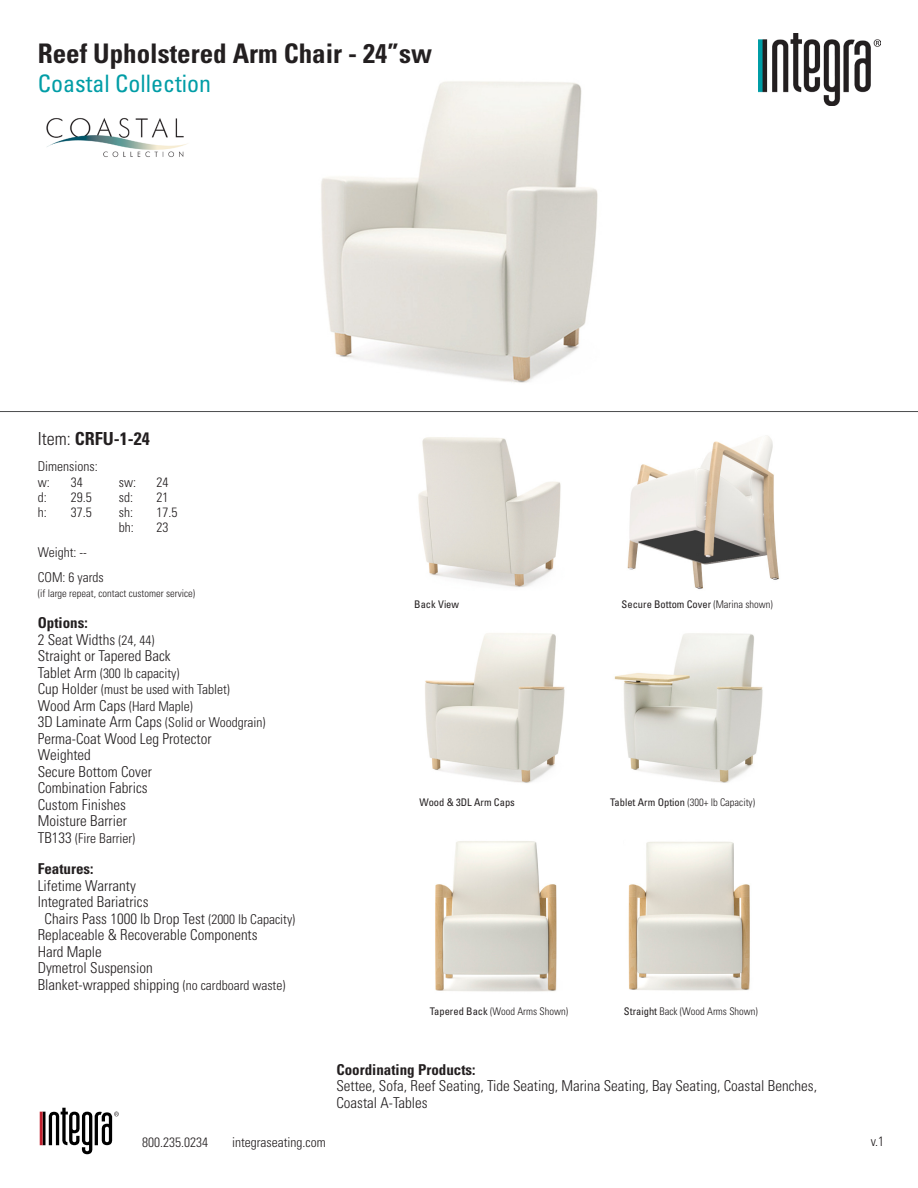
<style>
.page{position:relative;width:918px;height:1188px;background:#fff}
.page>*{position:absolute;margin:0;border:0;box-sizing:border-box;transform-origin:0 0}
.t1{font:700 condensed 27px "Univers LT Std";color:#231f20}
.t2{font:condensed 24px "Univers LT Std";color:#009da6}
.t3{font:700 condensed 18px "Univers LT Std";color:#231f20}
.t4{font:300 condensed 15px/16.5px "Univers LT Std";color:#231f20}
.t5{font:700 condensed 15px "Univers LT Std";color:#231f20}
.t6{font:300 condensed 13.5px/15.8px "Univers LT Std";color:#231f20}
.t7{font:300 condensed 10.5px "Univers LT Std";color:#231f20}
.t8{font:condensed 10.5px "Univers LT Std";color:#231f20}
.s1{font-weight:300}
.s2{font-weight:700}
.s3{font-size:13.5px}
.s4{font-size:15px}
.s5{font-weight:400}
</style>
<div class="page">
<img style="left:758px;top:34px;width:123px;height:72px">
<svg style="left:40px;top:1108px;width:79px;height:46px"></svg>
<hr style="left:0;top:411px;width:918px;height:1px;background:#4b4c4d">
<img style="left:321px;top:81px;width:277px;height:302px">
<img style="left:418px;top:437px;width:143px;height:151px">
<img style="left:614px;top:633px;width:149px;height:150px">
<img style="left:425px;top:633px;width:140px;height:150px">
<img style="left:628px;top:841px;width:122px;height:150px">
<img style="left:435px;top:841px;width:122px;height:151px">
<img style="left:46px;top:118px;width:142px;height:40px">
<img style="left:627px;top:436px;width:152px;height:153px">
<h1 class="t1" style="left:38px;top:37px;width:396px">Reef Upholstered Arm Chair - 24”sw</h1>
<h2 class="t2" style="left:38px;top:68px;width:175px">Coastal Collection</h2>
<p class="t3" style="left:38px;top:428px;width:113px"><span class="s1">Item:</span> CRFU-1-24</p>
<p class="t6" style="left:38px;top:458px;width:61px">Dimensions: w:</p>
<p class="t6" style="left:71px;top:474px;width:13px">34</p>
<p class="t6" style="left:119px;top:474px;width:19px">sw:</p>
<p class="t6" style="left:157px;top:474px;width:13px">24</p>
<p class="t6" style="left:38px;top:489px;width:10px">d:</p>
<p class="t6" style="left:71px;top:489px;width:22px">29.5</p>
<p class="t6" style="left:119px;top:489px;width:16px">sd:</p>
<p class="t6" style="left:157px;top:489px;width:13px">21</p>
<p class="t6" style="left:38px;top:504px;width:10px">h:</p>
<p class="t6" style="left:71px;top:504px;width:22px">37.5</p>
<p class="t6" style="left:119px;top:504px;width:16px">sh:</p>
<p class="t6" style="left:157px;top:504px;width:22px">17.5</p>
<p class="t6" style="left:119px;top:519px;width:16px">bh:</p>
<p class="t6" style="left:157px;top:519px;width:13px">23</p>
<p class="t6" style="left:38px;top:539px;width:67px;line-height:25px">Weight: --<br>COM: 6 yards</p>
<p class="t7" style="left:38px;top:587px;width:159px">(if large repeat, contact customer service)</p>
<p class="t4" style="left:38px;top:615px;width:134px"><span class="s2">Options:<br></span>2 Seat Widths <span class="s3">(24, 44)<br></span>Straight or Tapered Back</p>
<p class="t6" style="left:38px;top:665px;width:193px;line-height:16.5px"><span class="s4">Tablet Arm</span> (300 lb capacity)<br><span class="s4">Cup Holder</span> (must be used with Tablet)</p>
<p class="t4" style="left:38px;top:697px;width:157px">Wood Arm Caps <span class="s3">(Hard Maple)</span></p>
<p class="t6" style="left:38px;top:715px;width:229px"><span class="s4">3D Laminate Arm Caps</span> (Solid or Woodgrain)</p>
<p class="t4" style="left:38px;top:730px;width:175px">Perma-Coat Wood Leg Protector<br>Weighted<br>Secure Bottom Cover<br>Combination Fabrics<br>Custom Finishes<br>Moisture Barrier</p>
<p class="t6" style="left:38px;top:830px;width:99px"><span class="s4">TB133</span> (Fire Barrier)</p>
<p class="t5" style="left:38px;top:860px;width:57px">Features:</p>
<p class="t4" style="left:38px;top:877px;width:100px">Lifetime Warranty</p>
<p class="t4" style="left:38px;top:894px;width:112px">Integrated Bariatrics</p>
<p class="t4" style="left:45px;top:910px;width:252px">Chairs Pass 1000 lb Drop Test <span class="s3">(2000 lb Capacity)</span></p>
<p class="t4" style="left:38px;top:927px;width:221px">Replaceable &amp; Recoverable Components</p>
<p class="t4" style="left:38px;top:943px;width:66px">Hard Maple</p>
<p class="t4" style="left:38px;top:960px;width:116px">Dymetrol Suspension</p>
<p class="t4" style="left:38px;top:976px;width:249px">Blanket-wrapped shipping <span class="s3">(no cardboard waste)</span></p>
<p class="t8" style="left:414px;top:598px;width:46px">Back View</p>
<p class="t8" style="left:622px;top:598px;width:153px">Secure Bottom Cover <span class="s1">(Marina shown)</span></p>
<p class="t8" style="left:420px;top:796px;width:97px">Wood &amp; 3DL Arm Caps</p>
<p class="t7" style="left:610px;top:796px;width:146px"><span class="s5">Tablet Arm Option</span> (300+ lb Capacity)</p>
<p class="t7" style="left:430px;top:1005px;width:140px"><span class="s5">Tapered Back</span> (Wood Arms Shown)</p>
<p class="t7" style="left:624px;top:1005px;width:135px"><span class="s5">Straight</span> Back (Wood Arms Shown)</p>
<p class="t6" style="left:142px;top:1134px;width:67px">800.235.0234</p>
<p class="t6" style="left:232px;top:1134px;width:95px">integraseating.com</p>
<p class="t5" style="left:336px;top:1060px;width:141px">Coordinating Products:</p>
<p class="t4" style="left:336px;top:1078px;width:482px">Settee, Sofa, Reef Seating, Tide Seating, Marina Seating, Bay Seating, Coastal Benches,<br>Coastal A-Tables</p>
<p class="t6" style="left:871px;top:1134px;width:15px">v.1</p>
</div>
